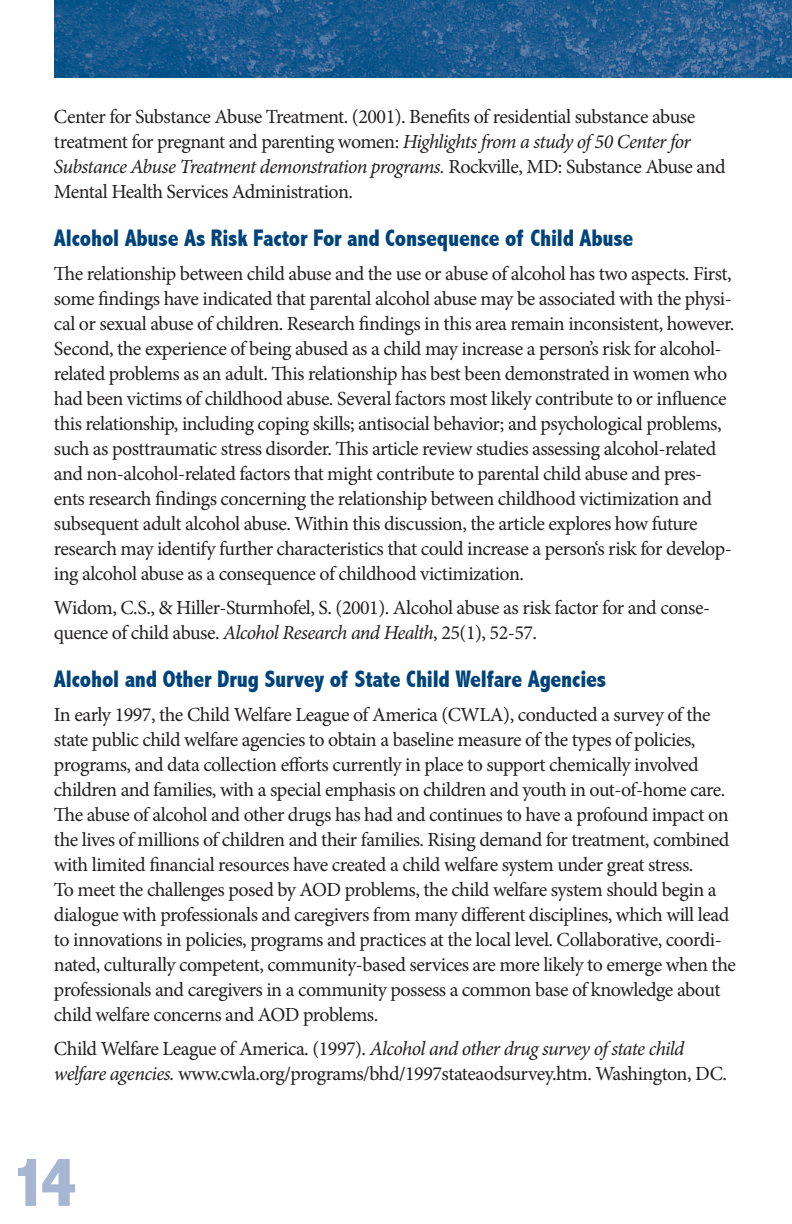
<style>
.page{position:relative;width:792px;height:1224px;background:#fff}
.page>*{position:absolute;margin:0;border:0;box-sizing:border-box;transform-origin:0 0}
.t1{font:800 condensed 72px "Abadi";color:#a6b6d2}
.body_BF_lead-in{font:800 condensed 24px "Abadi";letter-spacing:-.01em;color:#00447b}
.body{font:20px/25px "Minion Pro";letter-spacing:-.025em;color:#231f20}
.s1{font-style:italic}
</style>
<div class="page">
<img style="left:54px;top:0;width:738px;height:78px">
<p class="body" style="left:54px;top:104px;width:673px">Center for Substance Abuse Treatment. (2001). Benefits of residential substance abuse treatment for pregnant and parenting women: <span class="s1">Highlights from a study of 50 Center for Substance Abuse Treatment demonstration programs.</span> Rockville, MD: Substance Abuse and Mental Health Services Administration.</p>
<p class="body_BF_lead-in" style="left:54px;top:224px;width:581px">Alcohol Abuse As Risk Factor For and Consequence of Child Abuse</p>
<p class="body" style="left:54px;top:261px;width:682px">The relationship between child abuse and the use or abuse of alcohol has two aspects. First, some findings have indicated that parental alcohol abuse may be associated with the physi&shy;cal or sexual abuse of children. Research findings in this area remain inconsistent, however.<br>Second, the experience of being abused as a child may increase a person’s risk for alcohol&shy;related problems as an adult. This relationship has best been demonstrated in women who had been victims of childhood abuse. Several factors most likely contribute to or influence this relationship, including coping skills; antisocial behavior; and psychological problems, such as posttraumatic stress disorder. This article review studies assessing alcohol-related and non-alcohol-related factors that might contribute to parental child abuse and pres&shy;ents research findings concerning the relationship between childhood victimization and subsequent adult alcohol abuse. Within this discussion, the article explores how future research may identify further characteristics that could increase a person‘s risk for develop&shy;ing alcohol abuse as a consequence of childhood victimization.</p>
<p class="body" style="left:54px;top:595px;width:658px">Widom, C.S., &amp; Hiller-Sturmhofel, S. (2001). Alcohol abuse as risk factor for and conse&shy;quence of child abuse. <span class="s1">Alcohol Research and Health</span>, 25(1), 52-57.</p>
<p class="body_BF_lead-in" style="left:54px;top:665px;width:554px">Alcohol and Other Drug Survey of State Child Welfare Agencies</p>
<p class="body" style="left:54px;top:702px;width:683px">In early 1997, the Child Welfare League of America (CWLA), conducted a survey of the state public child welfare agencies to obtain a baseline measure of the types of policies, programs, and data collection efforts currently in place to support chemically involved children and families, with a special emphasis on children and youth in out-of-home care.<br>The abuse of alcohol and other drugs has had and continues to have a profound impact on the lives of millions of children and their families. Rising demand for treatment, combined with limited financial resources have created a child welfare system under great stress.<br>To meet the challenges posed by AOD problems, the child welfare system should begin a dialogue with professionals and caregivers from many different disciplines, which will lead to innovations in policies, programs and practices at the local level. Collaborative, coordi&shy;nated, culturally competent, community-based services are more likely to emerge when the professionals and caregivers in a community possess a common base of knowledge about child welfare concerns and AOD problems.</p>
<p class="body" style="left:54px;top:1036px;width:675px">Child Welfare League of America. (1997). <span class="s1">Alcohol and other drug survey of state child welfare agencies.</span> www.cwla.org/programs/bhd/1997stateaodsurvey.htm. Washington, DC.</p>
<p class="t1" style="left:11px;top:1140px;width:68px">14</p>
</div>
